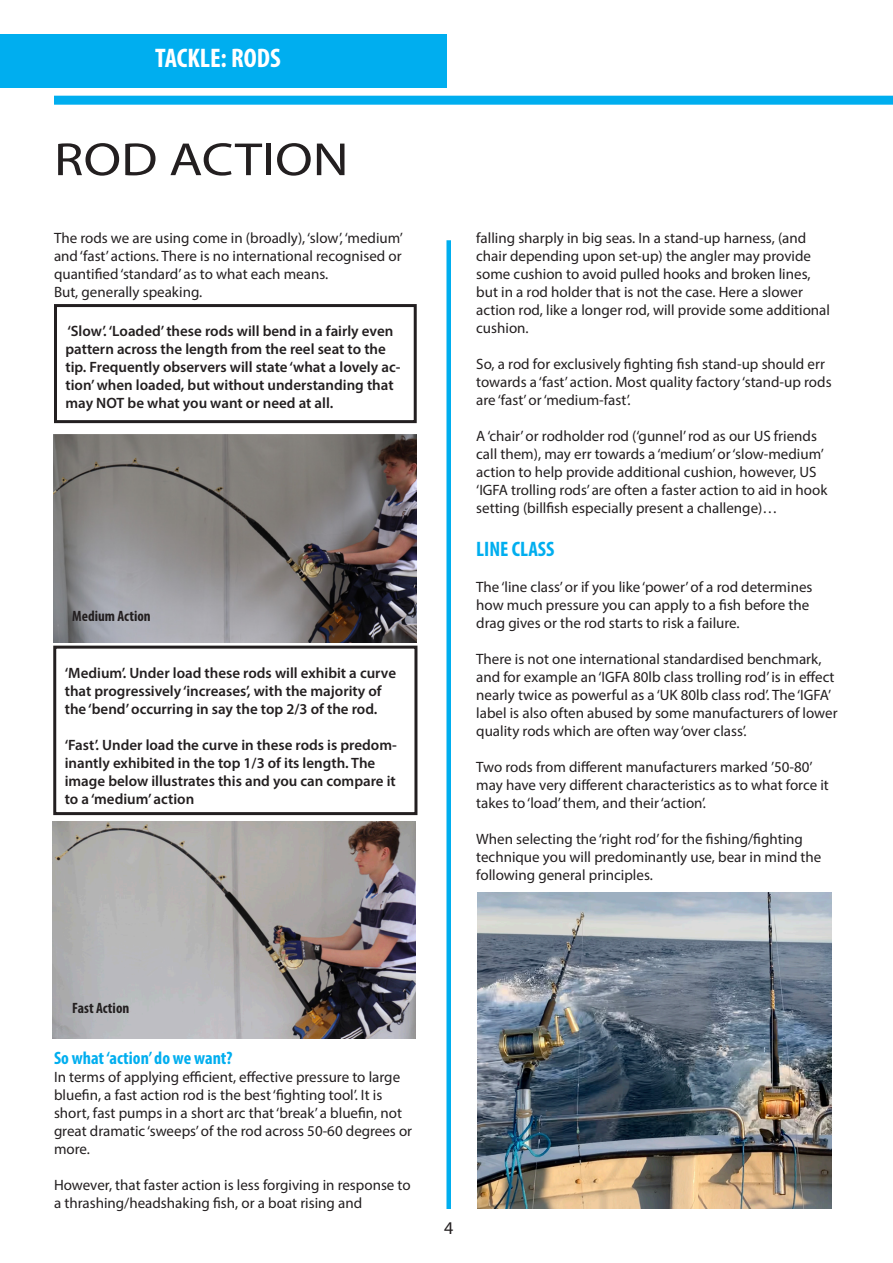
<style>
.page{position:relative;width:893px;height:1263px;background:#fff}
.page>*{position:absolute;margin:0;border:0;box-sizing:border-box;transform-origin:0 0}
.t1{font:46.8px "Myriad Pro";color:#231f20;scale:1.17 1}
.t2{font:700 condensed 27px "Myriad Pro";color:#fff}
.t3{font:700 condensed 21px "Myriad Pro";color:#00aeef}
.t4{font:700 condensed 18px "Myriad Pro";color:#00aeef}
.t5{font:18px "Myriad Pro";color:#231f20}
.t6{font:15px/18px "Myriad Pro";color:#231f20}
.t7{font:600 15px/18px "Myriad Pro";color:#231f20}
.t8{font:700 condensed 15px "Myriad Pro";color:#231f20}
</style>
<div class="page">
<div style="left:54px;top:96px;width:839px;height:9px;background:#00aeef"></div>
<div style="left:0;top:35px;width:446px;height:53px;background:#00aeef"></div>
<div style="left:446px;top:240px;width:5px;height:969px;background:#00aeef"></div>
<img style="left:477px;top:892px;width:355px;height:317px">
<img style="left:53px;top:822px;width:362px;height:217px">
<img style="left:54px;top:434px;width:363px;height:208px">
<div style="left:53px;top:646px;width:364px;height:169px;border:3px solid #231f20"></div>
<div style="left:54px;top:304px;width:363px;height:119px;border:3px solid #231f20"></div>
<p class="t2" style="left:155px;top:41px;width:127px">TACKLE: RODS</p>
<p class="t1" style="left:54px;top:131px;width:253px">ROD ACTION</p>
<p class="t6" style="left:54px;top:229px;width:350px;text-align:justify">The rods we are using come in (broadly), ‘slow’, ‘medium’ and ‘fast’ actions. There is no international recognised or quantified ‘standard’ as to what each means.</p>
<p class="t6" style="left:54px;top:283px;width:150px">But, generally speaking.</p>
<p class="t7" style="left:66px;top:322px;width:337px">‘Slow’. ‘Loaded’ these rods will bend in a fairly even pattern across the length from the reel seat to the tip. Frequently observers will state ‘what a lovely ac&shy;tion’ when loaded, but without understanding that may NOT be what you want or need at all.</p>
<p class="t8" style="left:72px;top:607px;width:80px">Medium Action</p>
<p class="t7" style="left:65px;top:663px;width:333px">‘Medium’. Under load these rods will exhibit a curve that progressively ‘increases’, with the majority of the ‘bend’ occurring in say the top 2/3 of the rod.</p>
<p class="t7" style="left:65px;top:735px;width:334px">‘Fast’. Under load the curve in these rods is predom&shy;inantly exhibited in the top 1/3 of its length. The image below illustrates this and you can compare it to a ‘medium’ action</p>
<p class="t6" style="left:476px;top:229px;width:355px">falling sharply in big seas. In a stand-up harness, (and chair depending upon set-up) the angler may provide some cushion to avoid pulled hooks and broken lines, but in a rod holder that is not the case. Here a slower action rod, like a longer rod, will provide some additional cushion.</p>
<p class="t6" style="left:476px;top:355px;width:357px">So, a rod for exclusively fighting fish stand-up should err towards a ‘fast’ action. Most quality factory ‘stand-up rods are ‘fast’ or ‘medium-fast’.</p>
<p class="t6" style="left:476px;top:427px;width:353px">A ‘chair’ or rodholder rod (‘gunnel’ rod as our US friends call them), may err towards a ‘medium’ or ‘slow-medium’ action to help provide additional cushion, however, US ‘IGFA trolling rods’ are often a faster action to aid in hook setting (billfish especially present a challenge)…</p>
<p class="t3" style="left:476px;top:536px;width:80px">LINE CLASS</p>
<p class="t6" style="left:476px;top:578px;width:338px">The ‘line class’ or if you like ‘power’ of a rod determines how much pressure you can apply to a fish before the drag gives or the rod starts to risk a failure.</p>
<p class="t6" style="left:476px;top:650px;width:363px">There is not one international standardised benchmark, and for example an ‘IGFA 80lb class trolling rod’ is in effect nearly twice as powerful as a ‘UK 80lb class rod’. The ‘IGFA’ label is also often abused by some manufacturers of lower quality rods which are often way ‘over class’.</p>
<p class="t6" style="left:476px;top:758px;width:354px">Two rods from different manufacturers marked ’50-80’ may have very different characteristics as to what force it takes to ‘load’ them, and their ‘action’.</p>
<p class="t6" style="left:476px;top:830px;width:347px">When selecting the ‘right rod’ for the fishing/fighting technique you will predominantly use, bear in mind the following general principles.</p>
<p class="t8" style="left:72px;top:999px;width:59px">Fast Action</p>
<p class="t4" style="left:54px;top:1047px;width:180px">So what ‘action’ do we want?</p>
<p class="t6" style="left:54px;top:1068px;width:360px">In terms of applying efficient, effective pressure to large bluefin, a fast action rod is the best ‘fighting tool’. It is short, fast pumps in a short arc that ‘break’ a bluefin, not great dramatic ‘sweeps’ of the rod across 50-60 degrees or more.</p>
<p class="t6" style="left:54px;top:1176px;width:358px">However, that faster action is less forgiving in response to a thrashing/headshaking fish, or a boat rising and</p>
<p class="t5" style="left:444px;top:1217px;width:11px">4</p>
</div>
